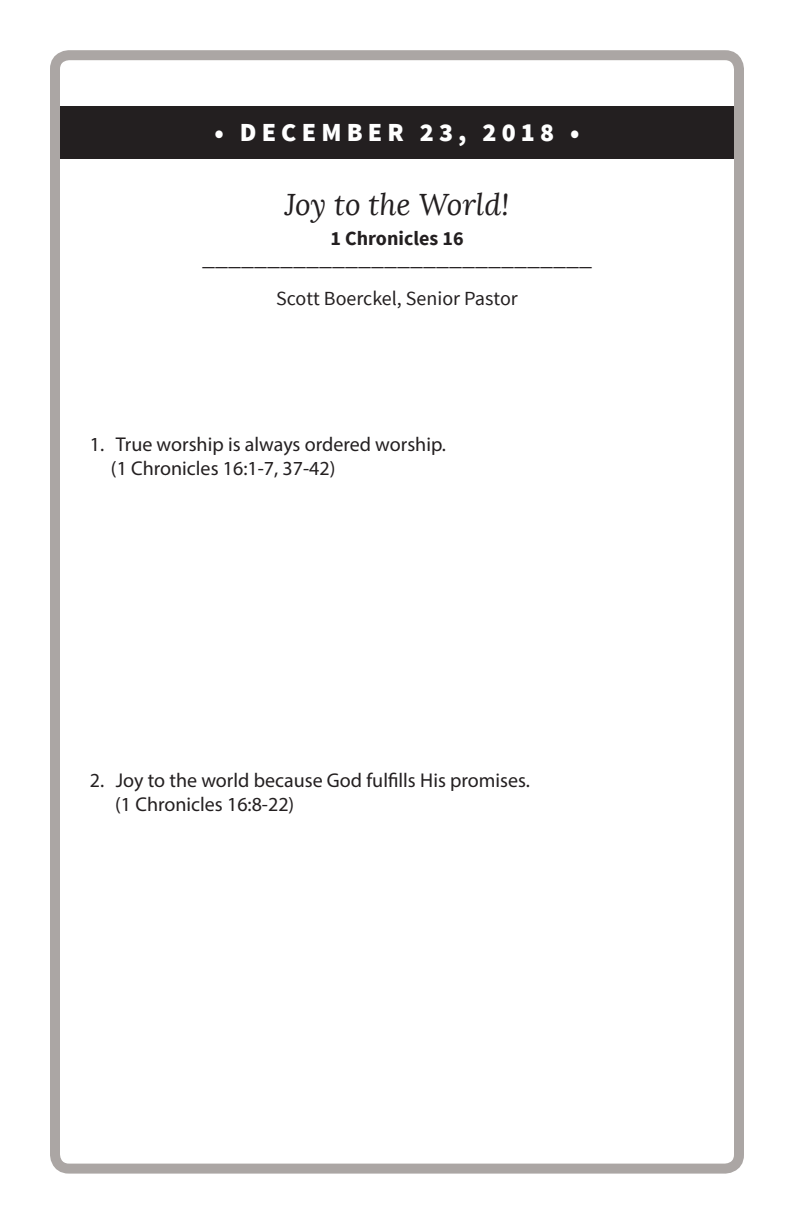
<style>
.page{position:relative;width:792px;height:1224px;background:#fff}
.page>*{position:absolute;margin:0;border:0;box-sizing:border-box;transform-origin:0 0}
.t1{font:italic 30px "Lora";color:#231f20}
.t2{font:200 26px "Source Sans Pro";color:#231f20}
.t3{font:900 26px "Source Sans Pro";letter-spacing:.2em;color:#fff}
.t4{font:20px "Myriad Pro";color:#231f20}
.t5{font:20px "Source Sans Pro";color:#231f20}
.t6{font:700 20px "Source Sans Pro";color:#231f20}
</style>
<div class="page">
<div style="left:55px;top:106px;width:684px;height:52px;background:#231f20"></div>
<div style="left:50px;top:50px;width:694px;height:1124px;border:10px solid #aba6a4;border-radius:14px"></div>
<p class="t3" style="left:215px;top:116px;width:366px">• DECEMBER 23, 2018 •</p>
<p class="t1" style="left:285px;top:187px;width:226px">Joy to the World!</p>
<p class="t6" style="left:330px;top:226px;width:135px">1 Chronicles 16</p>
<p class="t2" style="left:202px;top:241px;width:391px">______________________________</p>
<p class="t5" style="left:276px;top:286px;width:243px">Scott Boerckel, Senior Pastor</p>
<p class="t4" style="left:90px;top:432px;width:358px">1. True worship is always ordered worship.</p>
<p class="t4" style="left:111px;top:456px;width:226px">(1 Chronicles 16:1-7, 37-42)</p>
<p class="t4" style="left:90px;top:768px;width:442px">2. Joy to the world because God fulfills His promises.</p>
<p class="t4" style="left:115px;top:792px;width:181px">(1 Chronicles 16:8-22)</p>
</div>
